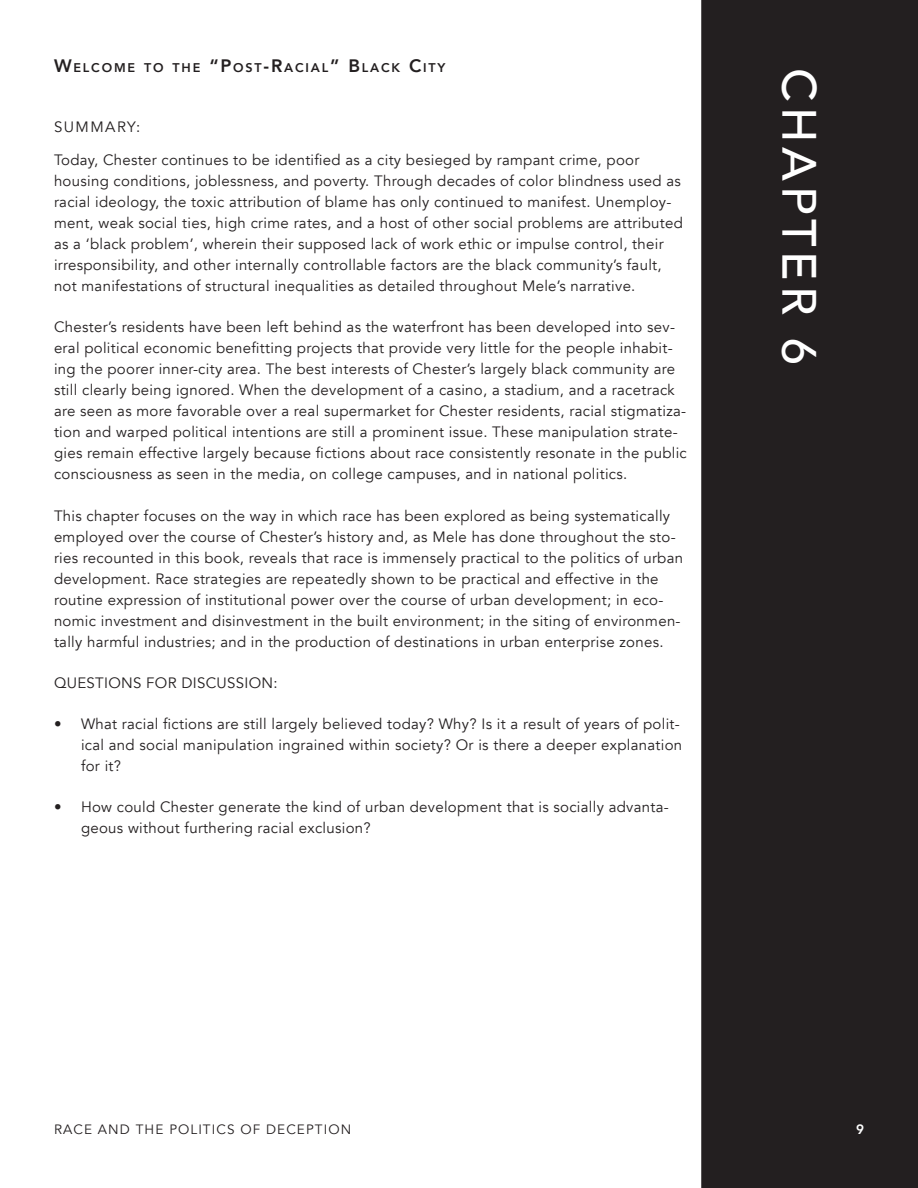
<style>
.page{position:relative;width:918px;height:1188px;background:#fff}
.page>*{position:absolute;margin:0;border:0;box-sizing:border-box;transform-origin:0 0}
.interior__page_title{font:500 48px "Avenir";letter-spacing:.1em;color:#fff}
.interior__section_he{font:15px/21px "Avenir";letter-spacing:.02em;color:#231f20}
.interior__page_title-2{font:15px "Avenir";letter-spacing:.1em;color:#231f20}
.footer-recto{font:13.5px "Avenir";letter-spacing:.08em;color:#231f20}
.cover__biblio{font:800 13.5px "Avenir";color:#fff}
.interior__page_title-3{font:800 12.6px "Avenir";letter-spacing:.145em;color:#231f20}
.s1{font-size:18px}
</style>
<div class="page">
<div style="left:701px;top:0;width:217px;height:1188px;background:#231f20"></div>
<p class="interior__page_title-3" style="left:54px;top:58px;width:393px"><span class="s1">W</span>ELCOME TO THE <span class="s1">“P</span>OST<span class="s1">-R</span>ACIAL<span class="s1">” B</span> LACK <span class="s1">C</span>ITY</p>
<p class="interior__page_title-2" style="left:54px;top:117px;width:88px">SUMMARY:</p>
<p class="interior__section_he" style="left:54px;top:150px;width:630px">Today, Chester continues to be identified as a city besieged by rampant crime, poor housing conditions, joblessness, and poverty. Through decades of color blindness used as racial ideology, the toxic attribution of blame has only continued to manifest. Unemploy&shy;ment, weak social ties, high crime rates, and a host of other social problems are attributed as a ‘black problem’, wherein their supposed lack of work ethic or impulse control, their irresponsibility, and other internally controllable factors are the black community’s fault, not manifestations of structural inequalities as detailed throughout Mele’s narrative.</p>
<p class="interior__section_he" style="left:54px;top:317px;width:634px">Chester’s residents have been left behind as the waterfront has been developed into sev&shy;eral political economic benefitting projects that provide very little for the people inhabit&shy;ing the poorer inner-city area. The best interests of Chester’s largely black community are still clearly being ignored. When the development of a casino, a stadium, and a racetrack are seen as more favorable over a real supermarket for Chester residents, racial stigmatiza&shy;tion and warped political intentions are still a prominent issue. These manipulation strate&shy;gies remain effective largely because fictions about race consistently resonate in the public consciousness as seen in the media, on college campuses, and in national politics.</p>
<p class="interior__section_he" style="left:54px;top:505px;width:631px">This chapter focuses on the way in which race has been explored as being systematically employed over the course of Chester’s history and, as Mele has done throughout the sto&shy;ries recounted in this book, reveals that race is immensely practical to the politics of urban development. Race strategies are repeatedly shown to be practical and effective in the routine expression of institutional power over the course of urban development; in eco&shy;nomic investment and disinvestment in the built environment; in the siting of environmen&shy;tally harmful industries; and in the production of destinations in urban enterprise zones.</p>
<p class="interior__section_he" style="left:54px;top:672px;width:225px">QUESTIONS FOR DISCUSSION:</p>
<p class="interior__section_he" style="left:81px;top:714px;width:603px;text-indent:-27px">• What racial fictions are still largely believed today? Why? Is it a result of years of polit&shy;ical and social manipulation ingrained within society? Or is there a deeper explanation for it?</p>
<p class="interior__section_he" style="left:81px;top:797px;width:589px;text-indent:-27px">• How could Chester generate the kind of urban development that is socially advanta&shy;geous without furthering racial exclusion?</p>
<p class="interior__page_title" style="left:841px;top:68px;width:298px;rotate:90deg">CHAPTER 6</p>
<p class="footer-recto" style="left:54px;top:1121px;width:299px">RACE AND THE POLITICS OF DECEPTION</p>
<p class="cover__biblio" style="left:856px;top:1119px;width:9px">9</p>
</div>
